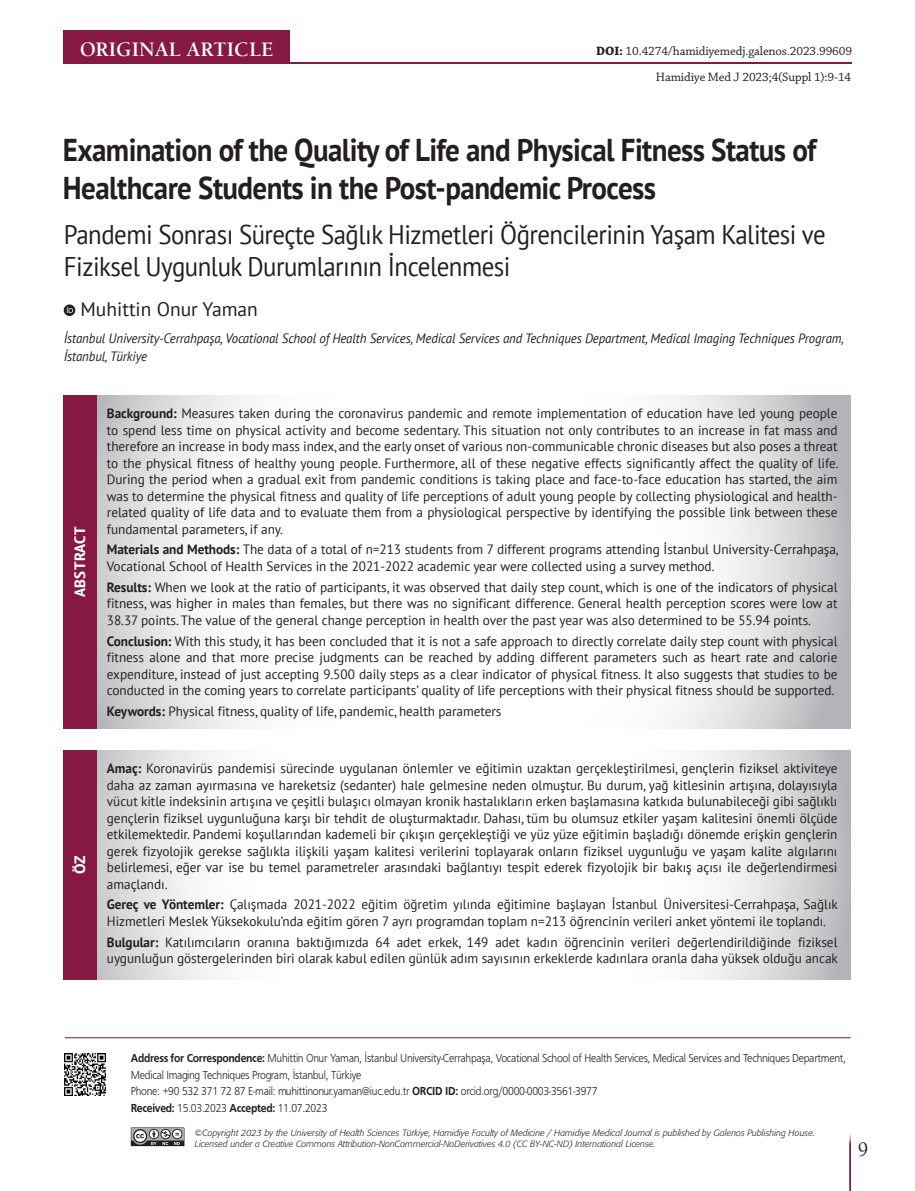
<style>
.page{position:relative;width:915px;height:1191px;background:#fff}
.page>*{position:absolute;margin:0;border:0;box-sizing:border-box;transform-origin:0 0}
.ANA_BASLIK{font:700 31.5px/37.5px "PT Sans";letter-spacing:-.02em;color:#231f20;scale:.92 1}
._2__TURKCE_BASLIK{font:27px/31.5px "PT Sans";letter-spacing:-.02em;color:#231f20;scale:.92 1}
.t1{font:21px "Berkeley Bold Tr";color:#fff}
.t2{font:21px "Berkeley Regular Tr";color:#231f20;scale:.92 1}
.YAZARLAR{font:19.5px "PT Sans";color:#231f20}
.ABSTRACT{font:700 condensed 15px "PT Sans";letter-spacing:.02em;color:#fff;scale:1.2 1}
.ABSTRACT-2{font:700 15px "PT Sans";color:#fff;scale:1.05 1}
.OZET{font:13.5px/16.5px "PT Sans";letter-spacing:-.005em;color:#231f20;text-align:justify}
.KURUMLAR{font:italic 13.5px/18px "PT Sans";letter-spacing:-.01em;color:#231f20;scale:.95 1}
.DOİ{font:12.75px "Chaparral Pro";letter-spacing:-.01em;color:#231f20}
.SAYFA_ATIFI{font:12.75px "Chaparral Pro";letter-spacing:-.01em;color:#231f20}
.t3{font:12px/16.5px "Frugal Normal Tr";letter-spacing:-.025em;color:#231f20;scale:.9 1}
.t4{font:9px/11.2px "Formata Light Ita Tr";color:#231f20}
.s1{font-weight:700}
.s2{font-family:"Frugal Bold Tr"}
</style>
<div class="page">
<hr style="left:65px;top:63px;width:786px;height:1px;background:#861943">
<div style="left:64px;top:31px;width:226px;height:33px;background:#861943"></div>
<hr style="left:849px;top:1131px;width:1px;height:60px;background:#861943">
<svg style="left:131px;top:1127px;width:53px;height:19px"></svg>
<svg style="left:64px;top:304px;width:11px;height:12px"></svg>
<svg style="left:67px;top:306px;width:6px;height:7px"></svg>
<img style="left:64px;top:1053px;width:42px;height:42px">
<hr style="left:65px;top:1037px;width:785px;height:1px;background:#861943">
<svg style="left:96px;top:395px;width:754px;height:333px"></svg>
<svg style="left:96px;top:750px;width:754px;height:229px"></svg>
<div style="left:63px;top:395px;width:33px;height:333px;background:#861943"></div>
<div style="left:63px;top:750px;width:33px;height:229px;background:#861943"></div>
<h3 class="t1" style="left:80px;top:37px;width:195px">ORIGINAL ARTICLE</h3>
<p class="DOİ" style="left:596px;top:44px;width:257px"><span class="s1">DOI:</span> 10.4274/hamidiyemedj.galenos.2023.99609</p>
<p class="SAYFA_ATIFI" style="left:655px;top:70px;width:197px">Hamidiye Med J 2023;4(Suppl 1):9-14</p>
<p class="ANA_BASLIK" style="left:63px;top:131px;width:820px">Examination of the Quality of Life and Physical Fitness Status of<br>Healthcare Students in the Post-pandemic Process</p>
<p class="_2__TURKCE_BASLIK" style="left:64px;top:218px;width:829px">Pandemi Sonrası Süreçte Sağlık Hizmetleri Öğrencilerinin Yaşam Kalitesi ve<br>Fiziksel Uygunluk Durumlarının İncelenmesi</p>
<p class="YAZARLAR" style="left:80px;top:297px;width:179px">Muhittin Onur Yaman</p>
<p class="KURUMLAR" style="left:64px;top:329px;width:822px">İstanbul University-Cerrahpaşa, Vocational School of Health Services, Medical Services and Techniques Department, Medical Imaging Techniques Program,<br>İstanbul, Türkiye</p>
<p class="ABSTRACT" style="left:70px;top:597px;width:61px;rotate:-90deg">ABSTRACT</p>
<p class="ABSTRACT-2" style="left:70px;top:874px;width:20px;rotate:-90deg">ÖZ</p>
<p class="OZET" style="left:107px;top:405px;width:732px"><span class="s1">Background:</span> Measures taken during the coronavirus pandemic and remote implementation of education have led young people to spend less time on physical activity and become sedentary. This situation not only contributes to an increase in fat mass and therefore an increase in body mass index, and the early onset of various non-communicable chronic diseases but also poses a threat to the physical fitness of healthy young people. Furthermore, all of these negative effects significantly affect the quality of life.<br>During the period when a gradual exit from pandemic conditions is taking place and face-to-face education has started, the aim was to determine the physical fitness and quality of life perceptions of adult young people by collecting physiological and health&shy;related quality of life data and to evaluate them from a physiological perspective by identifying the possible link between these fundamental parameters, if any.</p>
<p class="OZET" style="left:107px;top:541px;width:732px"><span class="s1">Materials and Methods:</span> The data of a total of n=213 students from 7 different programs attending İstanbul University-Cerrahpaşa,<br>Vocational School of Health Services in the 2021-2022 academic year were collected using a survey method.</p>
<p class="OZET" style="left:107px;top:578px;width:731px"><span class="s1">Results:</span> When we look at the ratio of participants, it was observed that daily step count, which is one of the indicators of physical fitness, was higher in males than females, but there was no significant difference. General health perception scores were low at 38.37 points. The value of the general change perception in health over the past year was also determined to be 55.94 points.</p>
<p class="OZET" style="left:107px;top:632px;width:731px"><span class="s1">Conclusion:</span> With this study, it has been concluded that it is not a safe approach to directly correlate daily step count with physical fitness alone and that more precise judgments can be reached by adding different parameters such as heart rate and calorie expenditure, instead of just accepting 9.500 daily steps as a clear indicator of physical fitness. It also suggests that studies to be conducted in the coming years to correlate participants’ quality of life perceptions with their physical fitness should be supported.</p>
<p class="OZET" style="left:107px;top:702px;width:396px"><span class="s1">Keywords:</span> Physical fitness, quality of life, pandemic, health parameters</p>
<p class="OZET" style="left:107px;top:759px;width:731px"><span class="s1">Amaç:</span> Koronavirüs pandemisi sürecinde uygulanan önlemler ve eğitimin uzaktan gerçekleştirilmesi, gençlerin fiziksel aktiviteye daha az zaman ayırmasına ve hareketsiz (sedanter) hale gelmesine neden olmuştur. Bu durum, yağ kitlesinin artışına, dolayısıyla vücut kitle indeksinin artışına ve çeşitli bulaşıcı olmayan kronik hastalıkların erken başlamasına katkıda bulunabileceği gibi sağlıklı gençlerin fiziksel uygunluğuna karşı bir tehdit de oluşturmaktadır. Dahası, tüm bu olumsuz etkiler yaşam kalitesini önemli ölçüde etkilemektedir. Pandemi koşullarından kademeli bir çıkışın gerçekleştiği ve yüz yüze eğitimin başladığı dönemde erişkin gençlerin gerek fizyolojik gerekse sağlıkla ilişkili yaşam kalitesi verilerini toplayarak onların fiziksel uygunluğu ve yaşam kalite algılarını belirlemesi, eğer var ise bu temel parametreler arasındaki bağlantıyı tespit ederek fizyolojik bir bakış açısı ile değerlendirmesi amaçlandı.</p>
<p class="OZET" style="left:107px;top:896px;width:732px"><span class="s1">Gereç ve Yöntemler:</span> Çalışmada 2021-2022 eğitim öğretim yılında eğitimine başlayan İstanbul Üniversitesi-Cerrahpaşa, Sağlık<br>Hizmetleri Meslek Yüksekokulu’nda eğitim gören 7 ayrı programdan toplam n=213 öğrencinin verileri anket yöntemi ile toplandı.</p>
<p class="OZET" style="left:107px;top:933px;width:732px"><span class="s1">Bulgular:</span> Katılımcıların oranına baktığımızda 64 adet erkek, 149 adet kadın öğrencinin verileri değerlendirildiğinde fiziksel uygunluğun göstergelerinden biri olarak kabul edilen günlük adım sayısının erkeklerde kadınlara oranla daha yüksek olduğu ancak</p>
<p class="t3" style="left:131px;top:1049px;width:796px"><span class="s2">Address for Correspondence:</span> Muhittin Onur Yaman, İstanbul University-Cerrahpaşa, Vocational School of Health Services, Medical Services and Techniques Department,<br>Medical Imaging Techniques Program, İstanbul, Türkiye<br>Phone: +90 532 371 72 87 E-mail: muhittinonur.yaman@iuc.edu.tr <span class="s2">ORCID ID:</span> orcid.org/0000-0003-3561-3977</p>
<p class="t3" style="left:131px;top:1099px;width:220px"><span class="s2">Received:</span> 15.03.2023 <span class="s2">Accepted:</span> 11.07.2023</p>
<p class="t4" style="left:195px;top:1127px;width:621px">©Copyright 2023 by the University of Health Sciences Türkiye, Hamidiye Faculty of Medicine / Hamidiye Medical Journal is published by Galenos Publishing House.<br>Licensed under a Creative Commons Attribution-NonCommercial-NoDerivatives 4.0 (CC BY-NC-ND) International License.</p>
<h3 class="t2" style="left:857px;top:1136px;width:12px">9</h3>
</div>
